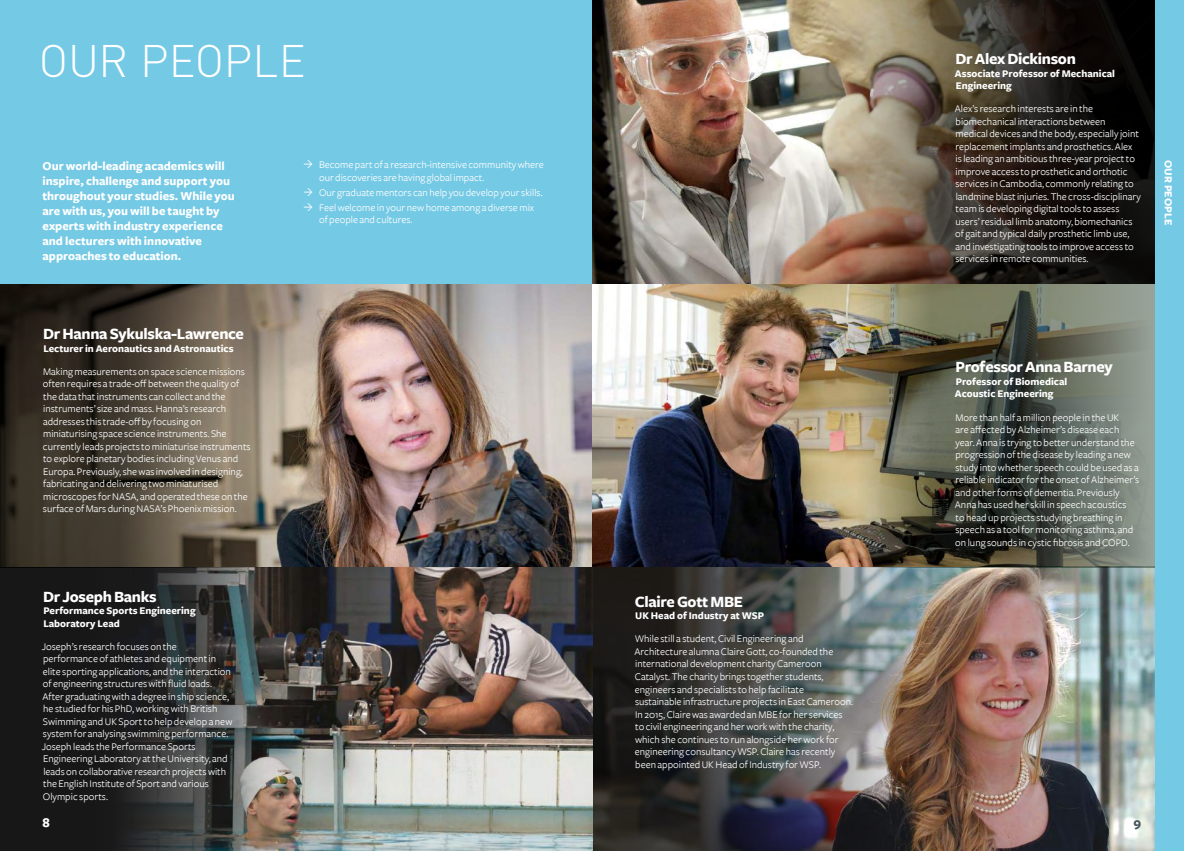
<style>
.page{position:relative;width:1184px;height:851px;background:#fff}
.page>*{position:absolute;margin:0;border:0;box-sizing:border-box;transform-origin:0 0}
.t1{font:300 45px "DINOT";letter-spacing:-.005em;color:#fff}
.t2{font:700 16.25px "Freight Sans";letter-spacing:-.02em;color:#fff}
.t3{font:700 13.75px "Freight Sans";color:#fff}
.t4{font:700 13.75px "Freight Sans";color:#495961}
.t5{font:700 12.5px/15px "Freight Sans";color:#fff}
.t6{font:700 11.25px "Freight Sans";letter-spacing:.01em;color:#fff}
.t7{font:10.62px/12.5px "Freight Sans";color:#fff}
.t8{font:700 10.62px/12.5px "Freight Sans";color:#fff}
</style>
<div class="page">
<img style="left:439px;top:283px;width:153px;height:284px">
<img style="left:592px;top:283px;width:92px;height:283px">
<img style="left:592px;top:566px;width:563px;height:284px">
<img style="left:684px;top:283px;width:471px;height:284px">
<img style="left:0;top:567px;width:592px;height:283px">
<img style="left:0;top:283px;width:439px;height:284px">
<div style="left:0;top:0;width:592px;height:283px;background:#74c9e5"></div>
<img style="left:592px;top:0;width:563px;height:283px">
<div style="left:1155px;top:0;width:28px;height:850px;background:#74c9e5"></div>
<h1 class="t1" style="left:39px;top:33px;width:268px">OUR PEOPLE</h1>
<p class="t5" style="left:43px;top:158px;width:194px">Our world-leading academics will inspire, challenge and support you throughout your studies. While you are with us, you will be taught by experts with industry experience and lecturers with innovative approaches to education.</p>
<p class="t7" style="left:319px;top:158px;width:226px">Become part of a research-intensive community where our discoveries are having global impact.</p>
<p class="t7" style="left:319px;top:185px;width:225px;line-height:15.1px">Our graduate mentors can help you develop your skills.<br>Feel welcome in your new home among a diverse mix</p>
<p class="t7" style="left:319px;top:214px;width:95px">of people and cultures.</p>
<h2 class="t2" style="left:955px;top:50px;width:122px">Dr Alex Dickinson</h2>
<p class="t8" style="left:955px;top:67px;width:162px">Associate Professor of Mechanical<br>Engineering</p>
<p class="t7" style="left:954px;top:103px;width:188px">Alex’s research interests are in the biomechanical interactions between<br>medical devices and the body, especially joint replacement implants and prosthetics. Alex<br>is leading an ambitious three-year project to improve access to prosthetic and orthotic services in Cambodia, commonly relating to landmine blast injuries. The cross-disciplinary team is developing digital tools to assess users’ residual limb anatomy, biomechanics of gait and typical daily prosthetic limb use, and investigating tools to improve access to services in remote communities.</p>
<p class="t6" style="left:1174px;top:159px;width:67px;rotate:90deg">OUR PEOPLE</p>
<h2 class="t2" style="left:43px;top:325px;width:202px">Dr Hanna Sykulska-Lawrence</h2>
<p class="t8" style="left:43px;top:342px;width:192px">Lecturer in Aeronautics and Astronautics</p>
<p class="t7" style="left:43px;top:365px;width:209px">Making measurements on space science missions often requires a trade-off between the quality of the data that instruments can collect and the instruments’ size and mass. Hanna’s research addresses this trade-off by focusing on miniaturising space science instruments. She currently leads projects to miniaturise instruments to explore planetary bodies including Venus and Europa. Previously, she was involved in designing, fabricating and delivering two miniaturised microscopes for NASA, and operated these on the surface of Mars during NASA’s Phoenix mission.</p>
<h2 class="t2" style="left:43px;top:587px;width:115px">Dr Joseph Banks</h2>
<p class="t8" style="left:43px;top:604px;width:154px">Performance Sports Engineering<br>Laboratory Lead</p>
<p class="t7" style="left:42px;top:640px;width:192px">Joseph’s research focuses on the performance of athletes and equipment in elite sporting applications, and the interaction of engineering structures with fluid loads.<br>After graduating with a degree in ship science, he studied for his PhD, working with British Swimming and UK Sport to help develop a new system for analysing swimming performance.<br>Joseph leads the Performance Sports Engineering Laboratory at the University, and leads on collaborative research projects with the English Institute of Sport and various Olympic sports.</p>
<h2 class="t2" style="left:635px;top:592px;width:110px">Claire Gott MBE</h2>
<p class="t8" style="left:635px;top:610px;width:130px">UK Head of Industry at WSP</p>
<p class="t7" style="left:634px;top:633px;width:220px">While still a student, Civil Engineering and Architecture alumna Claire Gott, co-founded the international development charity Cameroon Catalyst. The charity brings together students, engineers and specialists to help facilitate<br>sustainable infrastructure projects in East Cameroon.<br>In 2015, Claire was awarded an MBE for her services to civil engineering and her work with the charity, which she continues to run alongside her work for engineering consultancy WSP. Claire has recently been appointed UK Head of Industry for WSP.</p>
<h2 class="t2" style="left:955px;top:358px;width:159px">Professor Anna Barney</h2>
<p class="t8" style="left:955px;top:375px;width:114px">Professor of Biomedical<br>Acoustic Engineering</p>
<p class="t7" style="left:954px;top:411px;width:186px">More than half a million people in the UK<br>are affected by Alzheimer’s disease each year. Anna is trying to better understand the progression of the disease by leading a new study into whether speech could be used as a reliable indicator for the onset of Alzheimer’s and other forms of dementia. Previously Anna has used her skill in speech acoustics<br>to head up projects studying breathing in speech as a tool for monitoring asthma, and on lung sounds in cystic fibrosis and COPD.</p>
<p class="t3" style="left:43px;top:814px;width:9px">8</p>
<p class="t4" style="left:1133px;top:814px;width:9px">9</p>
</div>
